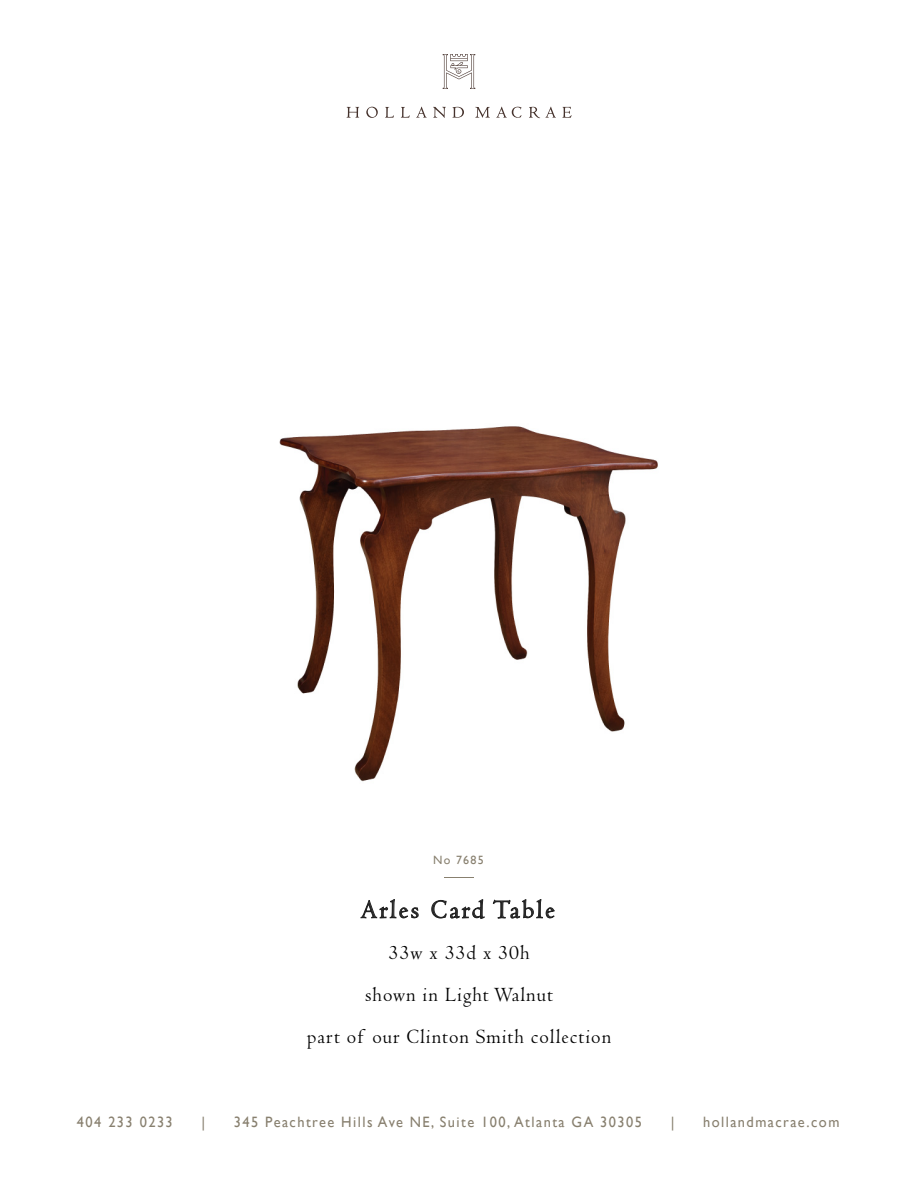
<style>
.page{position:relative;width:918px;height:1188px;background:#fff}
.page>*{position:absolute;margin:0;border:0;box-sizing:border-box;transform-origin:0 0}
.t1{font:27px "Centaur";letter-spacing:.1em;color:#222;scale:.96 1}
.t2{font:21px/42px "Centaur";letter-spacing:.05em;color:#000;text-align:center;scale:.96 1}
.t3{font:15px "Gill Sans";letter-spacing:.1em;color:#88806f;scale:.96 1}
.t4{font:12px "Gill Sans";letter-spacing:.1em;color:#88806f}
</style>
<div class="page">
<img style="left:279px;top:426px;width:379px;height:356px">
<svg style="left:346px;top:107px;width:13px;height:11px"></svg>
<svg style="left:366px;top:107px;width:12px;height:11px"></svg>
<svg style="left:385px;top:107px;width:9px;height:11px"></svg>
<svg style="left:401px;top:107px;width:9px;height:11px"></svg>
<svg style="left:416px;top:107px;width:11px;height:11px"></svg>
<svg style="left:433px;top:107px;width:13px;height:11px"></svg>
<svg style="left:453px;top:107px;width:11px;height:11px"></svg>
<svg style="left:475px;top:107px;width:15px;height:11px"></svg>
<svg style="left:496px;top:107px;width:25px;height:11px"></svg>
<svg style="left:529px;top:107px;width:27px;height:11px"></svg>
<svg style="left:562px;top:107px;width:10px;height:11px"></svg>
<svg style="left:443px;top:54px;width:32px;height:35px"></svg>
<svg style="left:360px;top:899px;width:59px;height:20px"></svg>
<svg style="left:431px;top:899px;width:54px;height:20px"></svg>
<svg style="left:492px;top:899px;width:63px;height:20px"></svg>
<hr style="left:444px;top:877px;width:30px;height:1px;background:#88806f">
<p class="t4" style="left:433px;top:853px;width:52px">No 7685</p>
<h1 class="t1" style="left:361px;top:895px;width:203px">Arles Card Table</h1>
<h2 class="t2" style="left:307px;top:932px;width:319px">33w x 33d x 30h<br>shown in Light Walnut<br>part of our Clinton Smith collection</h2>
<p class="t3" style="left:77px;top:1113px;width:101px">404 233 0233</p>
<p class="t3" style="left:202px;top:1113px;width:5px">|</p>
<p class="t3" style="left:234px;top:1113px;width:427px">345 Peachtree Hills Ave NE, Suite 100, Atlanta GA 30305</p>
<p class="t3" style="left:671px;top:1113px;width:5px">|</p>
<p class="t3" style="left:703px;top:1113px;width:144px">hollandmacrae.com</p>
</div>
